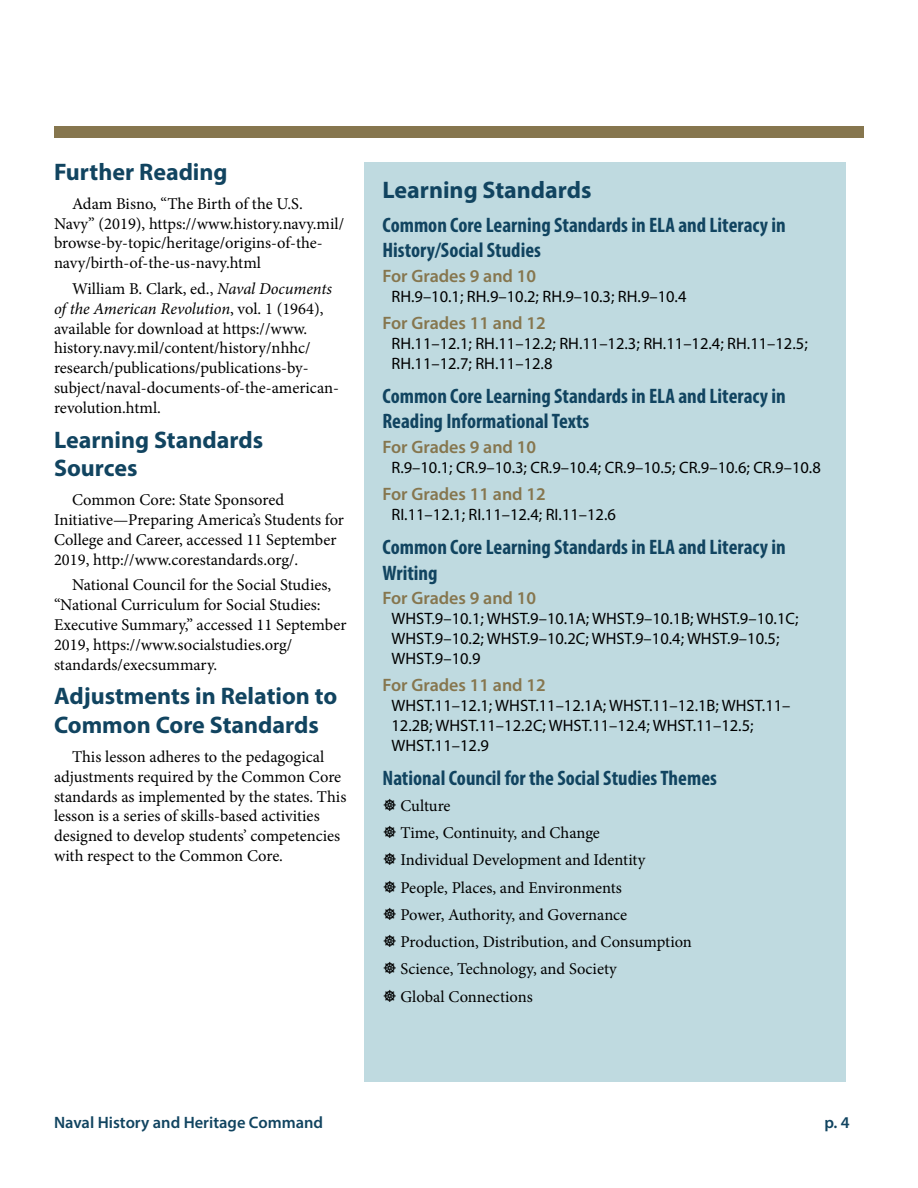
<style>
.page{position:relative;width:918px;height:1188px;background:#fff}
.page>*{position:absolute;margin:0;border:0;box-sizing:border-box;transform-origin:0 0}
.H3__Start_in_New_Fra{font:700 24px/28.8px "Myriad Pro";color:#114460}
.H3__Start_on_New_Pag{font:700 24px "Myriad Pro";color:#114460}
.H4_condensed{font:700 condensed 21px/25.2px "Myriad Pro";color:#114460}
.t1{font:600 18px "Myriad Pro";color:#86764e}
.t2{font:16.5px/19.8px "Minion Pro";color:#000}
.Sidebar{font:16.5px/19.8px "Myriad Pro";color:#000}
.t3{font:600 16.5px "Myriad Pro";color:#114460}
.s1{font-style:italic}
</style>
<div class="page">
<div style="left:54px;top:126px;width:810px;height:12px;background:#86764e"></div>
<div style="left:364px;top:162px;width:482px;height:920px;background:#bfdae0"></div>
<p class="H3__Start_on_New_Pag" style="left:54px;top:156px;width:175px">Further Reading</p>
<p class="t2" style="left:54px;top:194px;width:292px;text-indent:18px">Adam Bisno, “The Birth of the U.S.<br>Navy” (2019), https://www.history.navy.mil/ browse-by-topic/heritage/origins-of-the&shy;navy/birth-of-the-us-navy.html</p>
<p class="t2" style="left:54px;top:279px;width:287px;text-indent:18px">William B. Clark, ed., <span class="s1">Naval Documents of the American Revolution</span>, vol. 1 (1964), available for download at https://www. history.navy.mil/content/history/nhhc/ research/publications/publications-by&shy;subject/naval-documents-of-the-american&shy;revolution.html.</p>
<h3 class="H3__Start_in_New_Fra" style="left:54px;top:424px;width:211px">Learning Standards<br>Sources</h3>
<p class="t2" style="left:54px;top:490px;width:292px;text-indent:18px">Common Core: State Sponsored Initiative—Preparing America’s Students for College and Career, accessed 11 September 2019, http://www.corestandards.org/.</p>
<p class="t2" style="left:54px;top:575px;width:294px;text-indent:18px">National Council for the Social Studies, “National Curriculum for Social Studies:<br>Executive Summary,” accessed 11 September 2019, https://www.socialstudies.org/ standards/execsummary.</p>
<h3 class="H3__Start_in_New_Fra" style="left:54px;top:681px;width:285px">Adjustments in Relation to<br>Common Core Standards</h3>
<p class="t2" style="left:54px;top:747px;width:294px;text-indent:18px">This lesson adheres to the pedagogical adjustments required by the Common Core standards as implemented by the states. This lesson is a series of skills-based activities designed to develop students’ competencies with respect to the Common Core.</p>
<p class="H3__Start_in_New_Fra" style="left:382px;top:175px;width:211px">Learning Standards</p>
<h4 class="H4_condensed" style="left:382px;top:212px;width:405px">Common Core Learning Standards in ELA and Literacy in<br>History/Social Studies</h4>
<h5 class="t1" style="left:382px;top:265px;width:155px">For Grades 9 and 10</h5>
<p class="Sidebar" style="left:392px;top:286px;width:297px">RH.9–10.1; RH.9–10.2; RH.9–10.3; RH.9–10.4</p>
<h5 class="t1" style="left:382px;top:312px;width:165px">For Grades 11 and 12</h5>
<p class="Sidebar" style="left:392px;top:334px;width:418px">RH.11–12.1; RH.11–12.2; RH.11–12.3; RH.11–12.4; RH.11–12.5;<br>RH.11–12.7; RH.11–12.8</p>
<h4 class="H4_condensed" style="left:382px;top:383px;width:405px">Common Core Learning Standards in ELA and Literacy in<br>Reading Informational Texts</h4>
<h5 class="t1" style="left:382px;top:436px;width:155px">For Grades 9 and 10</h5>
<p class="Sidebar" style="left:392px;top:457px;width:431px">R.9–10.1; CR.9–10.3; CR.9–10.4; CR.9–10.5; CR.9–10.6; CR.9–10.8</p>
<h5 class="t1" style="left:382px;top:483px;width:165px">For Grades 11 and 12</h5>
<p class="Sidebar" style="left:392px;top:505px;width:226px">RI.11–12.1; RI.11–12.4; RI.11–12.6</p>
<h4 class="H4_condensed" style="left:382px;top:534px;width:405px">Common Core Learning Standards in ELA and Literacy in<br>Writing</h4>
<h5 class="t1" style="left:382px;top:587px;width:155px">For Grades 9 and 10</h5>
<p class="Sidebar" style="left:392px;top:608px;width:408px">WHST.9–10.1; WHST.9–10.1A; WHST.9–10.1B; WHST.9–10.1C;<br>WHST.9–10.2; WHST.9–10.2C; WHST.9–10.4; WHST.9–10.5;<br>WHST.9–10.9</p>
<h5 class="t1" style="left:382px;top:674px;width:165px">For Grades 11 and 12</h5>
<p class="Sidebar" style="left:392px;top:695px;width:401px">WHST.11–12.1; WHST.11–12.1A; WHST.11–12.1B; WHST.11–<br>12.2B; WHST.11–12.2C; WHST.11–12.4; WHST.11–12.5;<br>WHST.11–12.9</p>
<h4 class="H4_condensed" style="left:382px;top:765px;width:336px">National Council for the Social Studies Themes</h4>
<p class="t2" style="left:400px;top:796px;width:52px">Culture</p>
<p class="t2" style="left:400px;top:823px;width:201px">Time, Continuity, and Change</p>
<p class="t2" style="left:400px;top:850px;width:246px">Individual Development and Identity</p>
<p class="t2" style="left:400px;top:877px;width:223px">People, Places, and Environments</p>
<p class="t2" style="left:400px;top:905px;width:228px">Power, Authority, and Governance</p>
<p class="t2" style="left:400px;top:932px;width:293px">Production, Distribution, and Consumption</p>
<p class="t2" style="left:400px;top:959px;width:218px">Science, Technology, and Society</p>
<p class="t2" style="left:400px;top:987px;width:134px">Global Connections</p>
<p class="t3" style="left:54px;top:1112px;width:271px">Naval History and Heritage Command</p>
<p class="t3" style="left:824px;top:1112px;width:27px">p. 4</p>
</div>
